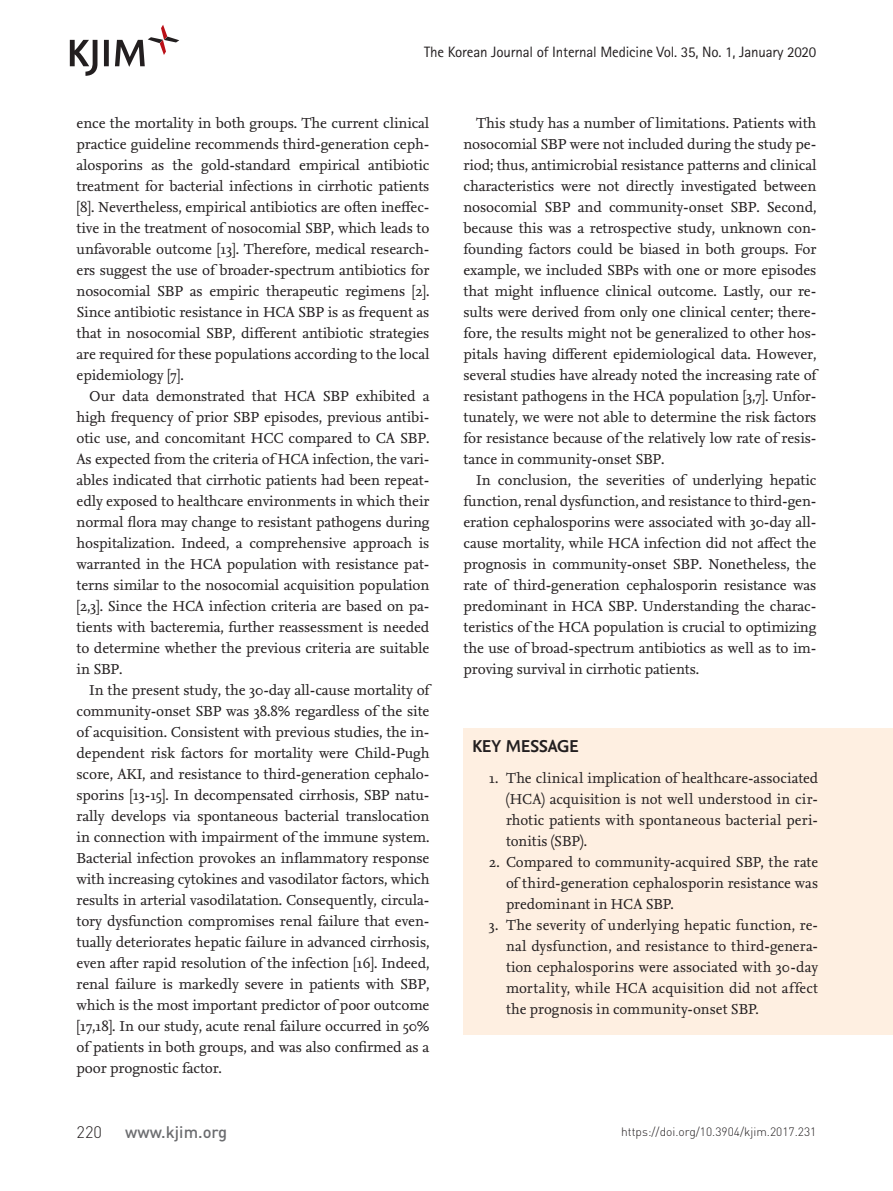
<style>
.page{position:relative;width:893px;height:1191px;background:#fff}
.page>*{position:absolute;margin:0;border:0;box-sizing:border-box;transform-origin:0 0}
.키메세지제목{font:700 18px "Nexus Sans";letter-spacing:-.02em;color:#231f20}
.t1{font:500 16.5px "DIN Pro";color:#6c6d70}
.t2{font:300 16.5px "DIN Pro";color:#231f20}
.들였쓰기_본문{font:15px/21px "Nexus Serif";letter-spacing:-.01em;color:#231f20;text-align:justify}
.본문첫단락{font:15px/21px "Nexus Serif";letter-spacing:-.01em;color:#231f20;text-align:justify}
.t3{font:15px "Rotis Sans Serif Std";letter-spacing:-.01em;color:#231f20}
.t4{font:300 12px "DIN Pro";color:#231f20}
</style>
<div class="page">
<svg style="left:70px;top:25px;width:109px;height:51px"></svg>
<div style="left:463px;top:728px;width:430px;height:306px;background:#feefe1"></div>
<p class="t3" style="left:424px;top:43px;width:394px">The Korean Journal of Internal Medicine Vol. 35, No. 1, January 2020</p>
<p class="본문첫단락" style="left:77px;top:112px;width:354px">ence the mortality in both groups. The current clinical practice guideline recommends third-generation ceph&shy;alosporins as the gold-standard empirical antibiotic treatment for bacterial infections in cirrhotic patients [8]. Nevertheless, empirical antibiotics are often ineffec&shy;tive in the treatment of nosocomial SBP, which leads to unfavorable outcome [13]. Therefore, medical research&shy;ers suggest the use of broader-spectrum antibiotics for nosocomial SBP as empiric therapeutic regimens [2].<br>Since antibiotic resistance in HCA SBP is as frequent as that in nosocomial SBP, different antibiotic strategies are required for these populations according to the local epidemiology [7].</p>
<p class="들였쓰기_본문" style="left:77px;top:385px;width:354px;text-indent:13px">Our data demonstrated that HCA SBP exhibited a high frequency of prior SBP episodes, previous antibi&shy;otic use, and concomitant HCC compared to CA SBP.<br>As expected from the criteria of HCA infection, the vari&shy;ables indicated that cirrhotic patients had been repeat&shy;edly exposed to healthcare environments in which their normal flora may change to resistant pathogens during hospitalization. Indeed, a comprehensive approach is warranted in the HCA population with resistance pat&shy;terns similar to the nosocomial acquisition population [2,3]. Since the HCA infection criteria are based on pa&shy;tients with bacteremia, further reassessment is needed to determine whether the previous criteria are suitable in SBP.</p>
<p class="들였쓰기_본문" style="left:77px;top:679px;width:354px;text-indent:13px">In the present study, the 30-day all-cause mortality of community-onset SBP was 38.8% regardless of the site of acquisition. Consistent with previous studies, the in&shy;dependent risk factors for mortality were Child-Pugh score, AKI, and resistance to third-generation cephalo&shy;sporins [13-15]. In decompensated cirrhosis, SBP natu&shy;rally develops via spontaneous bacterial translocation in connection with impairment of the immune system.<br>Bacterial infection provokes an inflammatory response with increasing cytokines and vasodilator factors, which results in arterial vasodilatation. Consequently, circula&shy;tory dysfunction compromises renal failure that even&shy;tually deteriorates hepatic failure in advanced cirrhosis, even after rapid resolution of the infection [16]. Indeed, renal failure is markedly severe in patients with SBP, which is the most important predictor of poor outcome [17,18]. In our study, acute renal failure occurred in 50% of patients in both groups, and was also confirmed as a poor prognostic factor.</p>
<p class="들였쓰기_본문" style="left:463px;top:112px;width:354px;text-indent:13px">This study has a number of limitations. Patients with nosocomial SBP were not included during the study pe&shy;riod; thus, antimicrobial resistance patterns and clinical characteristics were not directly investigated between nosocomial SBP and community-onset SBP. Second, because this was a retrospective study, unknown con&shy;founding factors could be biased in both groups. For example, we included SBPs with one or more episodes that might influence clinical outcome. Lastly, our re&shy;sults were derived from only one clinical center; there&shy;fore, the results might not be generalized to other hos&shy;pitals having different epidemiological data. However, several studies have already noted the increasing rate of resistant pathogens in the HCA population [3,7]. Unfor&shy;tunately, we were not able to determine the risk factors for resistance because of the relatively low rate of resis&shy;tance in community-onset SBP.</p>
<p class="들였쓰기_본문" style="left:463px;top:469px;width:354px;text-indent:13px">In conclusion, the severities of underlying hepatic function, renal dysfunction, and resistance to third-gen&shy;eration cephalosporins were associated with 30-day all&shy;cause mortality, while HCA infection did not affect the prognosis in community-onset SBP. Nonetheless, the rate of third-generation cephalosporin resistance was predominant in HCA SBP. Understanding the charac&shy;teristics of the HCA population is crucial to optimizing the use of broad-spectrum antibiotics as well as to im&shy;proving survival in cirrhotic patients.</p>
<p class="키메세지제목" style="left:472px;top:734px;width:108px">KEY MESSAGE</p>
<p class="들였쓰기_본문" style="left:506px;top:767px;width:314px;text-indent:-17px">1. The clinical implication of healthcare-associated (HCA) acquisition is not well understood in cir&shy;rhotic patients with spontaneous bacterial peri&shy;tonitis (SBP).</p>
<p class="들였쓰기_본문" style="left:506px;top:851px;width:314px;text-indent:-17px">2. Compared to community-acquired SBP, the rate of third-generation cephalosporin resistance was predominant in HCA SBP.</p>
<p class="들였쓰기_본문" style="left:506px;top:914px;width:314px;text-indent:-17px">3. The severity of underlying hepatic function, re&shy;nal dysfunction, and resistance to third-genera&shy;tion cephalosporins were associated with 30-day mortality, while HCA acquisition did not affect the prognosis in community-onset SBP.</p>
<p class="t2" style="left:77px;top:1120px;width:27px">220</p>
<p class="t1" style="left:125px;top:1120px;width:104px">www.kjim.org</p>
<p class="t4" style="left:621px;top:1123px;width:197px">https://doi.org/10.3904/kjim.2017.231</p>
</div>
